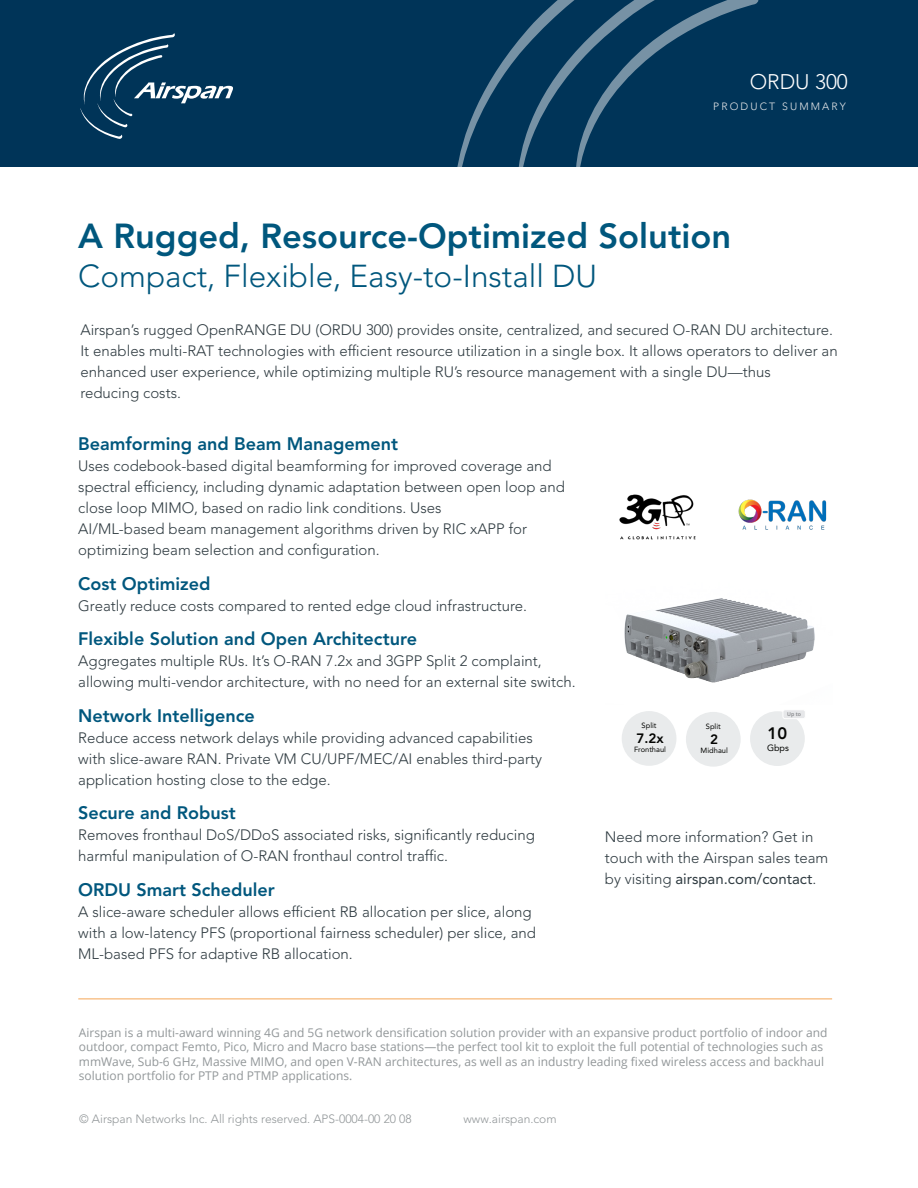
<style>
.page{position:relative;width:918px;height:1188px;background:#fff}
.page>*{position:absolute;margin:0;border:0;box-sizing:border-box;transform-origin:0 0}
._5b_TOCFigsub{font:800 34.5px "Avenir LT Std";color:#00577d}
._5b_TOCFigsub-2{font:300 31.5px "Avenir LT Std";color:#00577d}
._5b_TOCFigsub-3{font:300 21px "Avenir LT Std";color:#fff}
._5b_TOCFigsub-4{font:800 18px "Avenir LT Std";color:#00577d}
.t1{font:800 16.5px "Avenir LT Std";color:#040503}
._5b_TOCFigsub-5{font:300 15px/21px "Avenir LT Std";color:#2f3b41}
.t2{font:800 13.5px "Avenir LT Std";color:#040503}
._5b_TOCFigsub-6{font:12px/14.4px "Open Sans";color:#929799}
.FootNotes{font:300 12px "Avenir LT Std";color:#929799}
._5b_TOCFigsub-7{font:300 10.5px "Avenir LT Std";letter-spacing:.2em;color:#e6e7e9}
.t3{font:9px "Avenir LT Std";color:#040503}
.t4{font:7.5px "Avenir LT Std";color:#040503}
.t5{font:600 5.25px "Open Sans";color:#808285}
.s1{font-weight:400}
</style>
<div class="page">
<div style="left:0;top:0;width:918px;height:166px;background:#003458"></div>
<svg style="left:80px;top:33px;width:153px;height:106px"></svg>
<svg style="left:453px;top:0;width:356px;height:167px"></svg>
<hr style="left:78px;top:999px;width:754px;height:1px;background:#f5a555">
<img style="left:619px;top:494px;width:77px;height:46px">
<img style="left:738px;top:499px;width:89px;height:31px">
<img style="left:624px;top:598px;width:191px;height:85px">
<div style="left:622px;top:711px;width:54px;height:55px;background:#e9ebec;border-radius:50%"></div>
<div style="left:686px;top:712px;width:55px;height:55px;background:#e9ebec;border-radius:50%"></div>
<div style="left:750px;top:711px;width:55px;height:55px;background:#e9ebec;border-radius:50%"></div>
<div style="left:783px;top:710px;width:22px;height:9px;background:#e6e7e9;border-radius:2px"></div>
<div style="left:783px;top:710px;width:23px;height:9px;border:1px solid #fff;border-radius:2px"></div>
<p class="_5b_TOCFigsub-3" style="left:750px;top:69px;width:100px">ORDU 300</p>
<p class="_5b_TOCFigsub-7" style="left:713px;top:101px;width:134px">PRODUCT SUMMARY</p>
<p class="_5b_TOCFigsub" style="left:78px;top:216px;width:654px">A Rugged, Resource-Optimized Solution</p>
<p class="_5b_TOCFigsub-2" style="left:78px;top:257px;width:520px">Compact, Flexible, Easy-to-Install DU</p>
<p class="_5b_TOCFigsub-5" style="left:80px;top:320px;width:759px">Airspan’s rugged OpenRANGE DU (ORDU 300) provides onsite, centralized, and secured O-RAN DU architecture.<br>It enables multi-RAT technologies with efficient resource utilization in a single box. It allows operators to deliver an enhanced user experience, while optimizing multiple RU’s resource management with a single DU—thus<br>reducing costs.</p>
<p class="_5b_TOCFigsub-4" style="left:78px;top:433px;width:321px">Beamforming and Beam Management</p>
<p class="_5b_TOCFigsub-5" style="left:78px;top:455px;width:488px">Uses codebook-based digital beamforming for improved coverage and spectral efficiency, including dynamic adaptation between open loop and close loop MIMO, based on radio link conditions. Uses<br>AI/ML-based beam management algorithms driven by RIC xAPP for optimizing beam selection and configuration.</p>
<p class="_5b_TOCFigsub-4" style="left:78px;top:573px;width:134px">Cost Optimized</p>
<p class="_5b_TOCFigsub-5" style="left:78px;top:595px;width:450px">Greatly reduce costs compared to rented edge cloud infrastructure.</p>
<p class="_5b_TOCFigsub-4" style="left:78px;top:628px;width:340px">Flexible Solution and Open Architecture</p>
<p class="_5b_TOCFigsub-5" style="left:78px;top:650px;width:499px">Aggregates multiple RUs. It’s O-RAN 7.2x and 3GPP Split 2 complaint, allowing multi-vendor architecture, with no need for an external site switch.</p>
<p class="_5b_TOCFigsub-4" style="left:78px;top:705px;width:178px">Network Intelligence</p>
<p class="_5b_TOCFigsub-5" style="left:78px;top:727px;width:465px">Reduce access network delays while providing advanced capabilities with slice-aware RAN. Private VM CU/UPF/MEC/AI enables third-party application hosting close to the edge.</p>
<p class="_5b_TOCFigsub-4" style="left:78px;top:802px;width:159px">Secure and Robust</p>
<p class="_5b_TOCFigsub-5" style="left:78px;top:824px;width:458px">Removes fronthaul DoS/DDoS associated risks, significantly reducing harmful manipulation of O-RAN fronthaul control traffic.</p>
<p class="_5b_TOCFigsub-4" style="left:78px;top:879px;width:198px">ORDU Smart Scheduler</p>
<p class="_5b_TOCFigsub-5" style="left:78px;top:901px;width:459px">A slice-aware scheduler allows efficient RB allocation per slice, along with a low-latency PFS (proportional fairness scheduler) per slice, and<br>ML-based PFS for adaptive RB allocation.</p>
<p class="t5" style="left:787px;top:710px;width:15px">Up to</p>
<p class="t4" style="left:642px;top:721px;width:16px">Split</p>
<p class="t2" style="left:636px;top:730px;width:29px">7.2x</p>
<p class="t4" style="left:634px;top:745px;width:33px">Fronthaul</p>
<p class="t4" style="left:706px;top:722px;width:16px">Split</p>
<p class="t2" style="left:710px;top:731px;width:9px">2</p>
<p class="t4" style="left:701px;top:746px;width:29px">Midhaul</p>
<p class="t1" style="left:768px;top:723px;width:21px">10</p>
<p class="t3" style="left:767px;top:742px;width:23px">Gbps</p>
<p class="_5b_TOCFigsub-5" style="left:605px;top:826px;width:225px">Need more information? Get in touch with the Airspan sales team by visiting <span class="s1">airspan.com/contact</span>.</p>
<p class="_5b_TOCFigsub-6" style="left:79px;top:1025px;width:750px">Airspan is a multi-award winning 4G and 5G network densification solution provider with an expansive product portfolio of indoor and outdoor, compact Femto, Pico, Micro and Macro base stations—the perfect tool kit to exploit the full potential of technologies such as mmWave, Sub-6 GHz, Massive MIMO, and open V-RAN architectures, as well as an industry leading fixed wireless access and backhaul solution portfolio for PTP and PTMP applications.</p>
<p class="FootNotes" style="left:79px;top:1112px;width:334px">© Airspan Networks Inc. All rights reserved. APS-0004-00 20 08</p>
<p class="FootNotes" style="left:463px;top:1112px;width:95px">www.airspan.com</p>
</div>
